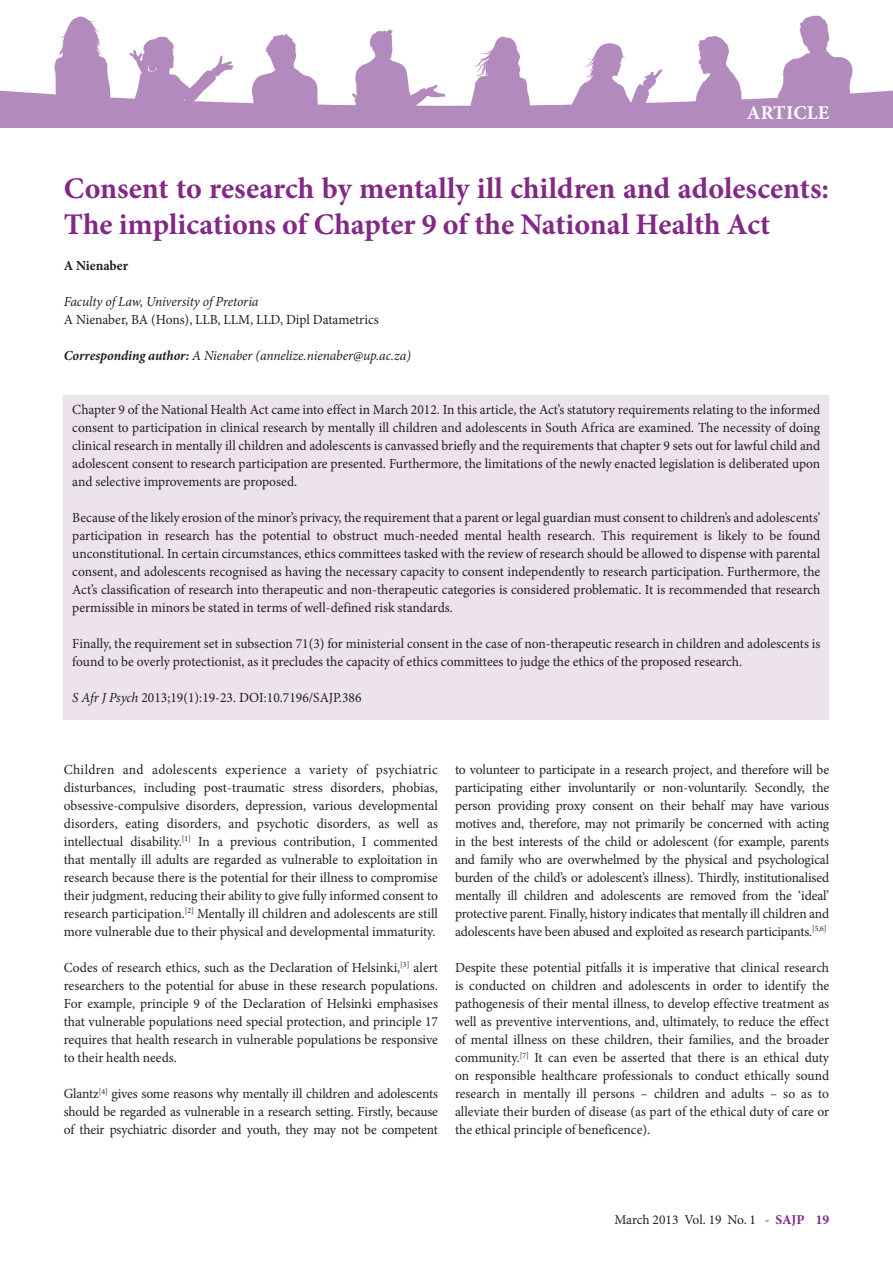
<style>
.page{position:relative;width:893px;height:1263px;background:#fff}
.page>*{position:absolute;margin:0;border:0;box-sizing:border-box;transform-origin:0 0}
.A_HEAD{font:700 30px/36px "Minion Pro";color:#822985}
.t1{font:700 19.5px "Minion Pro";letter-spacing:.01em;color:#fff}
.BODY_TEXT{font:13.95px/18px "Minion Pro";letter-spacing:-.005em;color:#231f20;text-align:justify}
.CORRESPONDING_AUTHOR{font:italic 13.95px "Minion Pro";letter-spacing:-.005em;color:#231f20}
.S_AFR_MED_SAJP{font:13.95px "Minion Pro";color:#231f20}
.AUTHORS_DETAILS{font:13.95px "Minion Pro";color:#231f20}
.AUTHORS_DETAILS-2{font:italic 13.95px "Minion Pro";letter-spacing:-.01em;color:#231f20}
.AUTHORS_NAME{font:700 13.95px "Minion Pro";letter-spacing:-.005em;color:#231f20}
.t2{font:13.5px "Minion Pro";letter-spacing:-.005em;color:#231f20}
.s1{font-weight:700}
.s2{font-style:italic}
.s3{font-weight:700;color:#822985}
</style>
<div class="page">
<img style="left:0;top:15px;width:893px;height:113px">
<div style="left:64px;top:395px;width:765px;height:325px;background:#ece3ed"></div>
<h2 class="t1" style="left:747px;top:99px;width:84px">ARTICLE</h2>
<h1 class="A_HEAD" style="left:64px;top:170px;width:767px">Consent to research by mentally ill children and adolescents:<br>The implications of Chapter 9 of the National Health Act</h1>
<p class="AUTHORS_NAME" style="left:64px;top:256px;width:66px">A Nienaber</p>
<p class="AUTHORS_DETAILS-2" style="left:64px;top:292px;width:196px">Faculty of Law, University of Pretoria</p>
<p class="AUTHORS_DETAILS" style="left:64px;top:310px;width:316px">A Nienaber, BA (Hons), LLB, LLM, LLD, Dipl Datametrics</p>
<p class="CORRESPONDING_AUTHOR" style="left:64px;top:346px;width:349px"><span class="s1">Corresponding author:</span> A Nienaber (annelize.nienaber@up.ac.za)</p>
<p class="BODY_TEXT" style="left:72px;top:401px;width:750px">Chapter 9 of the National Health Act came into effect in March 2012. In this article, the Act’s statutory requirements relating to the informed consent to participation in clinical research by mentally ill children and adolescents in South Africa are examined. The necessity of doing clinical research in mentally ill children and adolescents is canvassed briefly and the requirements that chapter 9 sets out for lawful child and adolescent consent to research participation are presented. Furthermore, the limitations of the newly enacted legislation is deliberated upon and selective improvements are proposed.</p>
<p class="BODY_TEXT" style="left:72px;top:509px;width:750px">Because of the likely erosion of the minor’s privacy, the requirement that a parent or legal guardian must consent to children’s and adolescents’ participation in research has the potential to obstruct much-needed mental health research. This requirement is likely to be found unconstitutional. In certain circumstances, ethics committees tasked with the review of research should be allowed to dispense with parental consent, and adolescents recognised as having the necessary capacity to consent independently to research participation. Furthermore, the Act’s classification of research into therapeutic and non-therapeutic categories is considered problematic. It is recommended that research permissible in minors be stated in terms of well-defined risk standards.</p>
<p class="BODY_TEXT" style="left:72px;top:635px;width:749px">Finally, the requirement set in subsection 71(3) for ministerial consent in the case of non-therapeutic research in children and adolescents is found to be overly protectionist, as it precludes the capacity of ethics committees to judge the ethics of the proposed research.</p>
<p class="S_AFR_MED_SAJP" style="left:72px;top:688px;width:291px"><span class="s2">S Afr J Psych</span> 2013;19(1):19-23. DOI:10.7196/SAJP.386</p>
<p class="BODY_TEXT" style="left:64px;top:761px;width:376px">Children and adolescents experience a variety of psychiatric disturbances, including post-traumatic stress disorders, phobias, obsessive-compulsive disorders, depression, various developmental disorders, eating disorders, and psychotic disorders, as well as intellectual disability.<sup>[1]</sup> In a previous contribution, I commented that mentally ill adults are regarded as vulnerable to exploitation in research because there is the potential for their illness to compromise their judgment, reducing their ability to give fully informed consent to research participation.<sup>[2]</sup> Mentally ill children and adolescents are still more vulnerable due to their physical and developmental immaturity.</p>
<p class="BODY_TEXT" style="left:64px;top:959px;width:376px">Codes of research ethics, such as the Declaration of Helsinki,<sup>[3]</sup> alert researchers to the potential for abuse in these research populations.<br>For example, principle 9 of the Declaration of Helsinki emphasises that vulnerable populations need special protection, and principle 17 requires that health research in vulnerable populations be responsive to their health needs.</p>
<p class="BODY_TEXT" style="left:64px;top:1085px;width:376px">Glantz<sup>[4]</sup> gives some reasons why mentally ill children and adolescents should be regarded as vulnerable in a research setting. Firstly, because of their psychiatric disorder and youth, they may not be competent</p>
<p class="BODY_TEXT" style="left:455px;top:761px;width:376px">to volunteer to participate in a research project, and therefore will be participating either involuntarily or non-voluntarily. Secondly, the person providing proxy consent on their behalf may have various motives and, therefore, may not primarily be concerned with acting in the best interests of the child or adolescent (for example, parents and family who are overwhelmed by the physical and psychological burden of the child’s or adolescent’s illness). Thirdly, institutionalised mentally ill children and adolescents are removed from the ‘ideal’ protective parent. Finally, history indicates that mentally ill children and adolescents have been abused and exploited as research participants.<sup>[5,6]</sup></p>
<p class="BODY_TEXT" style="left:455px;top:959px;width:376px">Despite these potential pitfalls it is imperative that clinical research is conducted on children and adolescents in order to identify the pathogenesis of their mental illness, to develop effective treatment as well as preventive interventions, and, ultimately, to reduce the effect of mental illness on these children, their families, and the broader community.<sup>[7]</sup> It can even be asserted that there is an ethical duty on responsible healthcare professionals to conduct ethically sound research in mentally ill persons – children and adults – so as to alleviate their burden of disease (as part of the ethical duty of care or the ethical principle of beneficence).</p>
<p class="t2" style="left:614px;top:1211px;width:216px">March 2013 Vol. 19 No. 1 - <span class="s3">SAJP 19</span></p>
</div>
